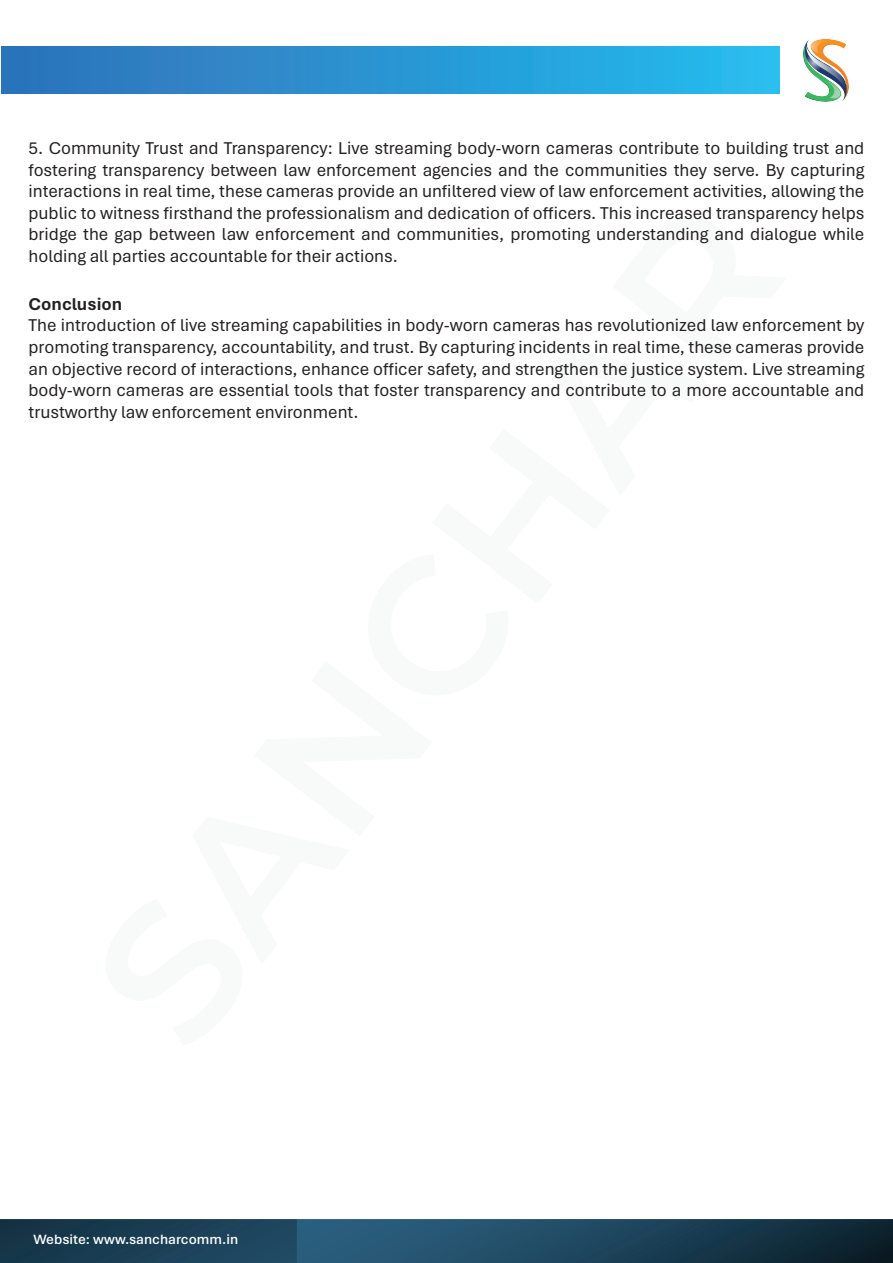
<style>
.page{position:relative;width:893px;height:1263px;background:#fff}
.page>*{position:absolute;margin:0;border:0;box-sizing:border-box;transform-origin:0 0}
.t1{font:18px/21.6px "Aptos";color:#231f20;text-align:justify}
.t2{font:700 18px "Aptos";color:#231f20}
.t3{font:600 14.1px "Aptos";color:#fff}
</style>
<div class="page">
<img style="left:0;top:1219px;width:893px;height:44px">
<img style="left:804px;top:39px;width:44px;height:63px">
<div style="left:1px;top:46px;width:779px;height:48px;background:linear-gradient(to right,#2f70b8,#25bdef)"></div>
<p class="t1" style="left:29px;top:136px;width:837px">5. Community Trust and Transparency: Live streaming body-worn cameras contribute to building trust and fostering transparency between law enforcement agencies and the communities they serve. By capturing interactions in real time, these cameras provide an unfiltered view of law enforcement activities, allowing the public to witness firsthand the professionalism and dedication of officers. This increased transparency helps bridge the gap between law enforcement and communities, promoting understanding and dialogue while holding all parties accountable for their actions.</p>
<p class="t2" style="left:29px;top:292px;width:95px">Conclusion</p>
<p class="t1" style="left:29px;top:314px;width:837px">The introduction of live streaming capabilities in body-worn cameras has revolutionized law enforcement by promoting transparency, accountability, and trust. By capturing incidents in real time, these cameras provide an objective record of interactions, enhance officer safety, and strengthen the justice system. Live streaming body-worn cameras are essential tools that foster transparency and contribute to a more accountable and trustworthy law enforcement environment.</p>
<p class="t3" style="left:33px;top:1230px;width:206px">Website: www.sancharcomm.in</p>
</div>
